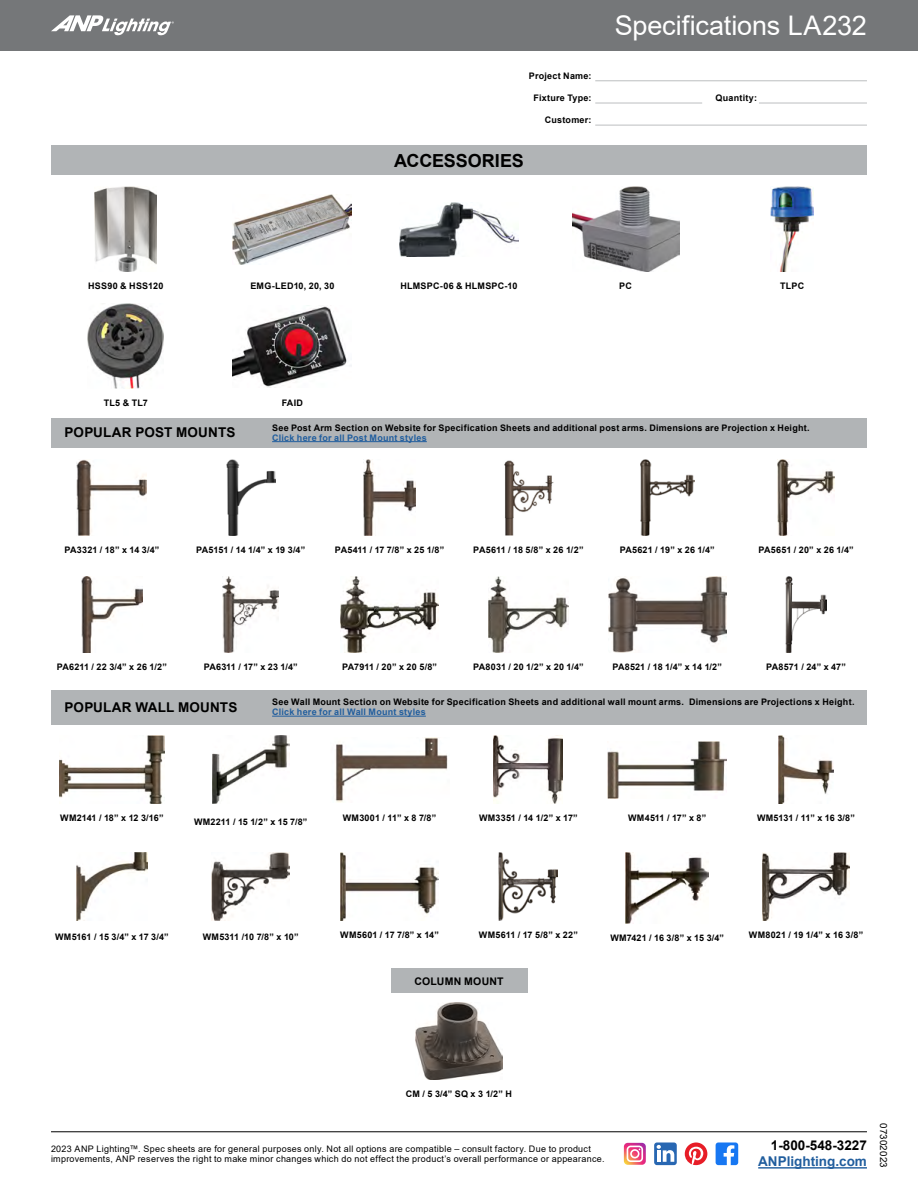
<style>
.page{position:relative;width:918px;height:1188px;background:#fff}
.page>*{position:absolute;margin:0;border:0;box-sizing:border-box;transform-origin:0 0}
.t1{font:27px "Arial";letter-spacing:-.005em;color:#fff}
.t2{font:700 18px "Arial";letter-spacing:-.01em;color:#000}
.t3{font:700 13.5px "Arial";letter-spacing:.01em;color:#000}
.t4{font:700 13.5px "Arial";color:#215e9e}
.t5{font:700 10.5px "Arial";letter-spacing:.02em;color:#000}
.t6{font:9.75px "Arial";letter-spacing:.02em;color:#000}
.Image_Descriptions{font:700 9px "Arial";letter-spacing:.02em;color:#000}
.H1_-_Descriptions{font:700 9px/9.8px "Arial";letter-spacing:.025em;color:#000}
.t7{font:9px/9.8px "Arial";letter-spacing:.03em;color:#000}
.Image_Descriptions-2{font:700 9px "Arial";letter-spacing:-.01em;color:#000}
.Image_Descriptions-3{font:700 9px "Arial";letter-spacing:-.005em;color:#000}
.Image_Descriptions-4{font:700 9px "Arial";letter-spacing:-.02em;color:#000}
.Mounts{font:700 9px "Arial";color:#000}
.s1{color:#215e9e}
</style>
<div class="page">
<svg style="left:624px;top:1143px;width:22px;height:22px"></svg>
<div style="left:654px;top:1143px;width:23px;height:22px;background:#2867b2;border-radius:3px"></div>
<svg style="left:657px;top:1145px;width:17px;height:17px"></svg>
<svg style="left:685px;top:1143px;width:22px;height:22px"></svg>
<svg style="left:716px;top:1143px;width:22px;height:22px"></svg>
<hr style="left:758px;top:1167px;width:109px;height:2px;background:#215e9e">
<hr style="left:51px;top:1132px;width:816px;height:1px;background:#000">
<hr style="left:595px;top:81px;width:272px;height:1px;background:#bcbec0">
<hr style="left:595px;top:103px;width:107px;height:1px;background:#bcbec0">
<hr style="left:595px;top:125px;width:272px;height:1px;background:#bcbec0">
<hr style="left:759px;top:103px;width:108px;height:1px;background:#bcbec0">
<div style="left:0;top:0;width:918px;height:51px;background:#757779"></div>
<svg style="left:51px;top:15px;width:123px;height:20px"></svg>
<div style="left:51px;top:145px;width:816px;height:30px;background:#b1b4b6"></div>
<img style="left:95px;top:187px;width:62px;height:85px">
<img style="left:233px;top:194px;width:119px;height:71px">
<img style="left:399px;top:202px;width:120px;height:55px">
<img style="left:572px;top:187px;width:107px;height:85px">
<img style="left:771px;top:187px;width:43px;height:85px">
<img style="left:88px;top:304px;width:76px;height:85px">
<img style="left:233px;top:305px;width:119px;height:82px">
<div style="left:51px;top:418px;width:213px;height:29px;background:#b1b4b6"></div>
<div style="left:264px;top:418px;width:603px;height:29px;background:#b1b4b6"></div>
<hr style="left:272px;top:441px;width:155px;height:1px;background:#215e9e">
<img style="left:77px;top:460px;width:70px;height:76px">
<img style="left:226px;top:459px;width:49px;height:77px">
<img style="left:363px;top:459px;width:53px;height:77px">
<img style="left:504px;top:460px;width:50px;height:76px">
<img style="left:640px;top:459px;width:54px;height:77px">
<img style="left:778px;top:459px;width:56px;height:77px">
<img style="left:82px;top:576px;width:60px;height:77px">
<img style="left:223px;top:576px;width:56px;height:77px">
<img style="left:341px;top:576px;width:97px;height:77px">
<img style="left:489px;top:576px;width:79px;height:77px">
<img style="left:608px;top:576px;width:118px;height:77px">
<img style="left:786px;top:576px;width:40px;height:77px">
<div style="left:51px;top:690px;width:213px;height:34px;background:#b1b4b6"></div>
<div style="left:264px;top:690px;width:603px;height:34px;background:#b1b4b6"></div>
<hr style="left:272px;top:716px;width:154px;height:1px;background:#215e9e">
<img style="left:60px;top:736px;width:104px;height:68px">
<img style="left:212px;top:736px;width:77px;height:68px">
<img style="left:335px;top:738px;width:113px;height:64px">
<img style="left:494px;top:736px;width:69px;height:68px">
<img style="left:608px;top:742px;width:119px;height:56px">
<img style="left:779px;top:736px;width:54px;height:68px">
<img style="left:77px;top:853px;width:70px;height:68px">
<img style="left:212px;top:853px;width:78px;height:68px">
<img style="left:340px;top:853px;width:99px;height:68px">
<img style="left:499px;top:853px;width:59px;height:68px">
<img style="left:626px;top:853px;width:83px;height:70px">
<img style="left:763px;top:853px;width:86px;height:68px">
<div style="left:391px;top:969px;width:136px;height:24px;background:#b1b4b6"></div>
<img style="left:416px;top:1003px;width:86px;height:76px">
<p class="H1_-_Descriptions" style="left:529px;top:71px;width:64px">Project Name:</p>
<p class="H1_-_Descriptions" style="left:534px;top:93px;width:60px">Fixture Type:</p>
<p class="H1_-_Descriptions" style="left:545px;top:115px;width:48px">Customer:</p>
<h1 class="t2" style="left:394px;top:148px;width:131px">ACCESSORIES</h1>
<h1 class="t1" style="left:615px;top:7px;width:254px">Specifications LA232</h1>
<p class="H1_-_Descriptions" style="left:715px;top:93px;width:43px">Quantity:</p>
<p class="Image_Descriptions" style="left:88px;top:280px;width:77px">HSS90 &amp; HSS120</p>
<p class="Image_Descriptions" style="left:250px;top:280px;width:86px">EMG-LED10, 20, 30</p>
<p class="Image_Descriptions" style="left:401px;top:280px;width:118px">HLMSPC-06 &amp; HLMSPC-10</p>
<p class="Image_Descriptions" style="left:619px;top:280px;width:14px">PC</p>
<p class="Image_Descriptions" style="left:780px;top:280px;width:26px">TLPC</p>
<p class="Image_Descriptions" style="left:104px;top:397px;width:46px">TL5 &amp; TL7</p>
<p class="Image_Descriptions" style="left:282px;top:397px;width:23px">FAID</p>
<h1 class="t3" style="left:65px;top:423px;width:172px">POPULAR POST MOUNTS</h1>
<p class="H1_-_Descriptions" style="left:272px;top:423px;width:539px">See Post Arm Section on Website for Specification Sheets and additional post arms. Dimensions are Projection x Height.<br><span class="s1">Click here for all Post Mount styles</span></p>
<p class="Image_Descriptions" style="left:65px;top:544px;width:96px">PA3321 / 18” x 14 3/4”</p>
<p class="Image_Descriptions-2" style="left:196px;top:544px;width:110px">PA5151 / 14 1/4” x 19 3/4”</p>
<p class="Image_Descriptions-4" style="left:335px;top:544px;width:111px">PA5411 / 17 7/8” x 25 1/8”</p>
<p class="Image_Descriptions" style="left:473px;top:544px;width:112px">PA5611 / 18 5/8” x 26 1/2”</p>
<p class="Image_Descriptions" style="left:620px;top:544px;width:97px">PA5621 / 19” x 26 1/4”</p>
<p class="Image_Descriptions" style="left:758px;top:544px;width:97px">PA5651 / 20” x 26 1/4”</p>
<p class="Image_Descriptions" style="left:57px;top:661px;width:112px">PA6211 / 22 3/4” x 26 1/2”</p>
<p class="Image_Descriptions-3" style="left:204px;top:661px;width:95px">PA6311 / 17” x 23 1/4”</p>
<p class="Image_Descriptions" style="left:342px;top:661px;width:97px">PA7911 / 20” x 20 5/8”</p>
<p class="Image_Descriptions" style="left:473px;top:661px;width:112px">PA8031 / 20 1/2” x 20 1/4”</p>
<p class="Image_Descriptions" style="left:612px;top:661px;width:111px">PA8521 / 18 1/4” x 14 1/2”</p>
<p class="Image_Descriptions" style="left:766px;top:661px;width:81px">PA8571 / 24” x 47”</p>
<h1 class="t3" style="left:65px;top:698px;width:174px">POPULAR WALL MOUNTS</h1>
<p class="H1_-_Descriptions" style="left:272px;top:698px;width:584px">See Wall Mount Section on Website for Specification Sheets and additional wall mount arms. Dimensions are Projections x Height.<br><span class="s1">Click here for all Wall Mount styles</span></p>
<p class="Image_Descriptions-2" style="left:60px;top:812px;width:105px">WM2141 / 18” x 12 3/16”</p>
<p class="Image_Descriptions" style="left:194px;top:816px;width:115px">WM2211 / 15 1/2” x 15 7/8”</p>
<p class="Image_Descriptions" style="left:343px;top:812px;width:95px">WM3001 / 11” x 8 7/8”</p>
<p class="Image_Descriptions" style="left:479px;top:812px;width:100px">WM3351 / 14 1/2” x 17”</p>
<p class="Image_Descriptions" style="left:628px;top:812px;width:80px">WM4511 / 17” x 8”</p>
<p class="Image_Descriptions-2" style="left:757px;top:812px;width:99px">WM5131 / 11” x 16 3/8”</p>
<p class="Image_Descriptions-3" style="left:55px;top:931px;width:115px">WM5161 / 15 3/4” x 17 3/4”</p>
<p class="Image_Descriptions-3" style="left:203px;top:931px;width:97px">WM5311 /10 7/8” x 10”</p>
<p class="Image_Descriptions" style="left:340px;top:929px;width:100px">WM5601 / 17 7/8” x 14”</p>
<p class="Image_Descriptions" style="left:479px;top:929px;width:101px">WM5611 / 17 5/8” x 22”</p>
<p class="Image_Descriptions" style="left:610px;top:931px;width:115px">WM7421 / 16 3/8” x 15 3/4”</p>
<p class="Image_Descriptions" style="left:749px;top:929px;width:116px">WM8021 / 19 1/4” x 16 3/8”</p>
<h2 class="t5" style="left:414px;top:974px;width:91px">COLUMN MOUNT</h2>
<p class="Mounts" style="left:406px;top:1087px;width:108px">CM / 5 3/4” SQ x 3 1/2” H</p>
<p class="t7" style="left:51px;top:1144px;width:555px">2023 ANP Lighting™. Spec sheets are for general purposes only. Not all options are compatible – consult factory. Due to product improvements, ANP reserves the right to make minor changes which do not effect the product’s overall performance or appearance.</p>
<h3 class="t3" style="left:771px;top:1136px;width:98px">1-800-548-3227</h3>
<h3 class="t4" style="left:758px;top:1152px;width:110px">ANPlighting.com</h3>
<p class="t6" style="left:890px;top:1123px;width:46px;rotate:90deg">07302023</p>
</div>
